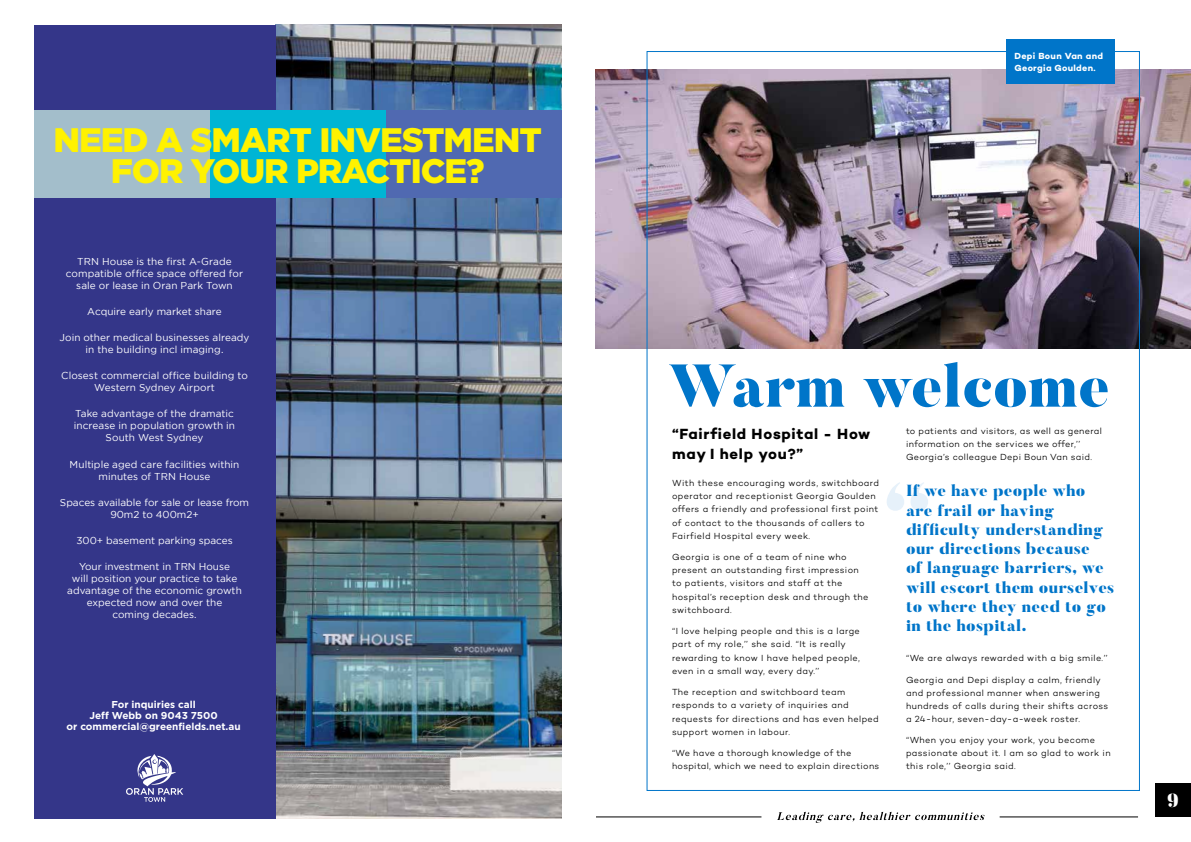
<style>
.page{position:relative;width:1191px;height:842px;background:#fff}
.page>*{position:absolute;margin:0;border:0;box-sizing:border-box;transform-origin:0 0}
.t1{font:900 59.9px "Butler";color:#0075c9}
.t2{font:900 34px/31px "Gotham";letter-spacing:-.03em;color:#fff200;text-align:center}
.t3{font:900 19px "Butler";color:#fff}
.t4{font:900 16px/19.2px "Butler";letter-spacing:.02em;color:#0075c9}
.t5{font:15px/20.1px "Campton Bold DEMO";letter-spacing:.045em;color:#000}
.t6{font:10px/12px "Gotham";color:#fff;text-align:center}
.t7{font:700 10px/11px "Gotham";color:#fff;text-align:center}
.t8{font:9px/13.1px "Campton Light DEMO";letter-spacing:.04em;color:#000}
.t9{font:9px/12px "Campton Bold DEMO";letter-spacing:.035em;color:#fff}
</style>
<div class="page">
<img style="left:595px;top:69px;width:596px;height:280px">
<svg style="left:887px;top:482px;width:41px;height:29px"></svg>
<div style="left:1006px;top:39px;width:109px;height:44px;background:#0075c9"></div>
<div style="left:1155px;top:784px;width:36px;height:33px;background:#000"></div>
<hr style="left:53px;top:816px;width:708px;height:1px;background:#000">
<svg style="left:777px;top:812px;width:207px;height:11px"></svg>
<hr style="left:999px;top:816px;width:139px;height:1px;background:#000">
<div style="left:0;top:801px;width:595px;height:29px;background:#fff"></div>
<img style="left:275px;top:25px;width:286px;height:794px">
<div style="left:34px;top:25px;width:241px;height:794px;background:#343689"></div>
<svg style="left:126px;top:754px;width:57px;height:48px"></svg>
<div style="left:386px;top:110px;width:175px;height:88px;background:#5069b1"></div>
<div style="left:210px;top:110px;width:176px;height:88px;background:#00b5d4"></div>
<div style="left:34px;top:110px;width:176px;height:88px;background:#a3becb"></div>
<h2 class="t2" style="left:54px;top:123px;width:490px">NEED A SMART INVESTMENT<br>FOR YOUR PRACTICE?</h2>
<p class="t6" style="left:66px;top:255px;width:179px">TRN House is the first A-Grade compatible office space offered for sale or lease in Oran Park Town</p>
<p class="t6" style="left:87px;top:305px;width:136px">Acquire early market share</p>
<p class="t6" style="left:60px;top:331px;width:191px">Join other medical businesses already in the building incl imaging.</p>
<p class="t6" style="left:61px;top:370px;width:188px">Closest commercial office building to<br>Western Sydney Airport</p>
<p class="t6" style="left:74px;top:408px;width:163px">Take advantage of the dramatic increase in population growth in<br>South West Sydney</p>
<p class="t6" style="left:70px;top:458px;width:171px">Multiple aged care facilities within minutes of TRN House</p>
<p class="t6" style="left:60px;top:496px;width:191px">Spaces available for sale or lease from<br>90m2 to 400m2+</p>
<p class="t6" style="left:76px;top:534px;width:158px">300+ basement parking spaces</p>
<p class="t6" style="left:67px;top:560px;width:176px">Your investment in TRN House<br>will position your practice to take advantage of the economic growth expected now and over the coming decades.</p>
<p class="t7" style="left:67px;top:699px;width:176px">For inquiries call<br>Jeff Webb on 9043 7500<br>or commercial@greenfields.net.au</p>
<p class="t9" style="left:1014px;top:50px;width:90px">Depi Boun Van and<br>Georgia Goulden.</p>
<h1 class="t1" style="left:668px;top:348px;width:443px">Warm welcome</h1>
<h3 class="t5" style="left:672px;top:424px;width:200px">“Fairfield Hospital - How may I help you?”</h3>
<p class="t8" style="left:672px;top:477px;width:208px">With these encouraging words, switchboard operator and receptionist Georgia Goulden offers a friendly and professional first point of contact to the thousands of callers to Fairfield Hospital every week.</p>
<p class="t8" style="left:672px;top:551px;width:198px">Georgia is one of a team of nine who present an outstanding first impression to patients, visitors and staff at the hospital’s reception desk and through the switchboard.</p>
<p class="t8" style="left:672px;top:625px;width:189px">“I love helping people and this is a large part of my role,’’ she said. “It is really rewarding to know I have helped people, even in a small way, every day.’’</p>
<p class="t8" style="left:672px;top:686px;width:208px">The reception and switchboard team responds to a variety of inquiries and requests for directions and has even helped support women in labour.</p>
<p class="t8" style="left:672px;top:747px;width:209px">“We have a thorough knowledge of the hospital, which we need to explain directions</p>
<p class="t8" style="left:906px;top:425px;width:197px">to patients and visitors, as well as general information on the services we offer,’’<br>Georgia’s colleague Depi Boun Van said.</p>
<h3 class="t4" style="left:906px;top:482px;width:210px">If we have people who are frail or having difficulty understanding our directions because<br>of language barriers, we will escort them ourselves to where they need to go in the hospital.</h3>
<p class="t8" style="left:906px;top:652px;width:203px">“We are always rewarded with a big smile.’’</p>
<p class="t8" style="left:906px;top:673px;width:204px">Georgia and Depi display a calm, friendly and professional manner when answering hundreds of calls during their shifts across a 24-hour, seven-day-a-week roster.</p>
<p class="t8" style="left:906px;top:734px;width:206px">“When you enjoy your work, you become passionate about it. I am so glad to work in this role,’’ Georgia said.</p>
<h3 class="t3" style="left:1167px;top:789px;width:13px">9</h3>
</div>
